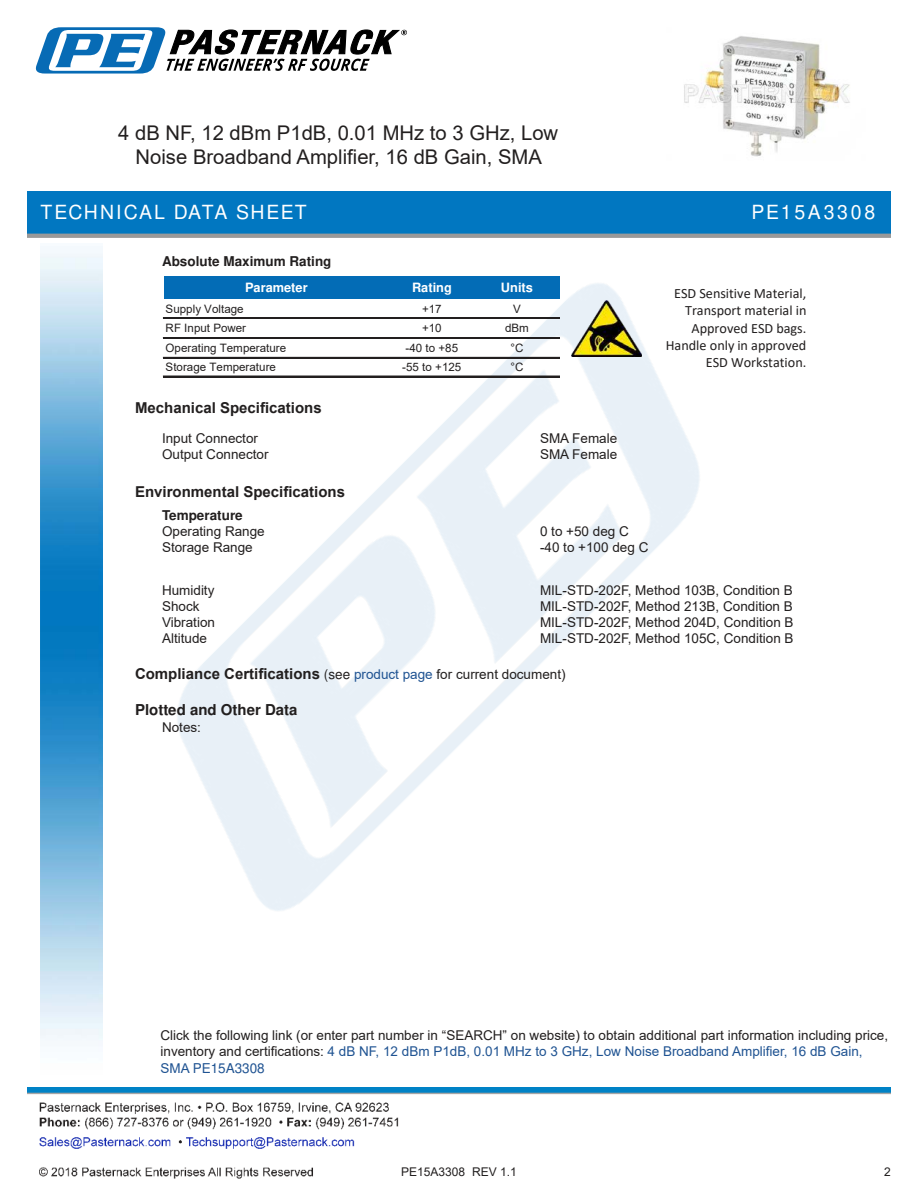
<style>
.page{position:relative;width:918px;height:1188px;background:#fff}
.page>*{position:absolute;margin:0;border:0;box-sizing:border-box;transform-origin:0 0}
.t1{font:20.25px/24.3px "Arial";color:#221f1f;text-align:center}
.t2{font:900 19.5px "Arial";letter-spacing:.055em;color:#fff}
.t3{font:900 19.5px "Arial";letter-spacing:.14em;color:#fff}
.t4{font:700 15px "Arial";color:#221f1f}
.t5{font:14.25px/17.2px "Calibri";color:#221f1f;text-align:right}
.t6{font:13.5px/16.2px "Arial";color:#221f1f}
.t7{font:700 13.5px "Arial";color:#221f1f}
.t8{font:700 12.75px "Arial";color:#fff}
.t9{font:12px "Arial";color:#221f1f}
.t10{font:11.55px "Arial";letter-spacing:.005em;color:#221f1f}
.s1{font-weight:400;font-size:13.5px}
.s2{font-weight:400;font-size:13.5px;color:#1f5392}
.s3{color:#1f5392}
</style>
<div class="page">
<img style="left:39px;top:1102px;width:360px;height:77px">
<img style="left:40px;top:246px;width:62px;height:795px">
<img style="left:95px;top:246px;width:605px;height:724px">
<img style="left:27px;top:1088px;width:864px;height:7px">
<img style="left:27px;top:191px;width:864px;height:47px">
<svg style="left:35px;top:27px;width:372px;height:47px"></svg>
<div style="left:164px;top:276px;width:396px;height:23px;background:#036cb6"></div>
<hr style="left:163px;top:318px;width:397px;height:1px;background:#221f1f">
<hr style="left:163px;top:337px;width:397px;height:1px;background:#221f1f">
<hr style="left:163px;top:338px;width:397px;height:1px;background:#221f1f">
<hr style="left:163px;top:357px;width:397px;height:1px;background:#221f1f">
<hr style="left:163px;top:376px;width:397px;height:1px;background:#221f1f">
<img style="left:572px;top:301px;width:70px;height:55px">
<img style="left:684px;top:36px;width:166px;height:121px">
<h1 class="t1" style="left:118px;top:120px;width:442px">4 dB NF, 12 dBm P1dB, 0.01 MHz to 3 GHz, Low<br>Noise Broadband Ampli昀椀er, 16 dB Gain, SMA</h1>
<h2 class="t2" style="left:40px;top:201px;width:268px">TECHNICAL DATA SHEET</h2>
<p class="t7" style="left:162px;top:256px;width:171px">Absolute Maximum Rating</p>
<p class="t8" style="left:245px;top:282px;width:64px">Parameter</p>
<p class="t8" style="left:412px;top:282px;width:41px">Rating</p>
<p class="t8" style="left:501px;top:282px;width:34px">Units</p>
<p class="t10" style="left:166px;top:301px;width:80px">Supply Voltage</p>
<p class="t10" style="left:422px;top:301px;width:21px">+17</p>
<p class="t10" style="left:513px;top:301px;width:9px">V</p>
<p class="t10" style="left:166px;top:320px;width:82px">RF Input Power</p>
<p class="t10" style="left:422px;top:320px;width:21px">+10</p>
<p class="t10" style="left:505px;top:320px;width:25px">dBm</p>
<p class="t10" style="left:166px;top:340px;width:122px">Operating Temperature</p>
<p class="t10" style="left:406px;top:340px;width:54px">-40 to +85</p>
<p class="t10" style="left:510px;top:340px;width:14px">°C</p>
<p class="t10" style="left:166px;top:359px;width:112px">Storage Temperature</p>
<p class="t10" style="left:402px;top:359px;width:61px">-55 to +125</p>
<p class="t10" style="left:510px;top:359px;width:14px">°C</p>
<h2 class="t3" style="left:751px;top:201px;width:125px">PE15A3308</h2>
<p class="t5" style="left:666px;top:286px;width:142px">ESD Sensitive Material,<br>Transport material in<br>Approved ESD bags.<br>Handle only in approved<br>ESD Workstation.</p>
<p class="t4" style="left:135px;top:398px;width:188px">Mechanical Speci昀椀cations</p>
<p class="t6" style="left:162px;top:430px;width:98px">Input Connector</p>
<p class="t6" style="left:540px;top:430px;width:79px">SMA Female</p>
<p class="t6" style="left:162px;top:446px;width:108px">Output Connector</p>
<p class="t6" style="left:540px;top:446px;width:79px">SMA Female</p>
<p class="t4" style="left:135px;top:481px;width:212px">Environmental Speci昀椀cations</p>
<p class="t7" style="left:162px;top:510px;width:82px">Temperature</p>
<p class="t6" style="left:162px;top:523px;width:104px">Operating Range</p>
<p class="t6" style="left:540px;top:523px;width:90px">0 to +50 deg C</p>
<p class="t6" style="left:162px;top:540px;width:92px">Storage Range</p>
<p class="t6" style="left:540px;top:540px;width:110px">-40 to +100 deg C</p>
<p class="t6" style="left:162px;top:582px;width:54px">Humidity</p>
<p class="t6" style="left:540px;top:582px;width:254px">MIL-STD-202F, Method 103B, Condition B</p>
<p class="t6" style="left:162px;top:598px;width:39px">Shock</p>
<p class="t6" style="left:540px;top:598px;width:254px">MIL-STD-202F, Method 213B, Condition B</p>
<p class="t6" style="left:162px;top:614px;width:55px">Vibration</p>
<p class="t6" style="left:540px;top:614px;width:255px">MIL-STD-202F, Method 204D, Condition B</p>
<p class="t6" style="left:162px;top:630px;width:47px">Altitude</p>
<p class="t6" style="left:540px;top:630px;width:255px">MIL-STD-202F, Method 105C, Condition B</p>
<p class="t4" style="left:135px;top:664px;width:432px">Compliance Certi昀椀cations <span class="s1">(see</span> <span class="s2">product page</span> <span class="s1">for current document)</span></p>
<p class="t4" style="left:135px;top:704px;width:164px">Plotted and Other Data</p>
<p class="t6" style="left:162px;top:719px;width:41px">Notes:</p>
<p class="t6" style="left:160px;top:1027px;width:729px">Click the following link (or enter part number in “SEARCH” on website) to obtain additional part information including price, inventory and certi昀椀cations: <span class="s3">4 dB NF, 12 dBm P1dB, 0.01 MHz to 3 GHz, Low Noise Broadband Ampli昀椀er, 16 dB Gain,<br>SMA PE15A3308</span></p>
<p class="t9" style="left:401px;top:1163px;width:117px">PE15A3308 REV 1.1</p>
<p class="t9" style="left:884px;top:1164px;width:8px">2</p>
</div>
